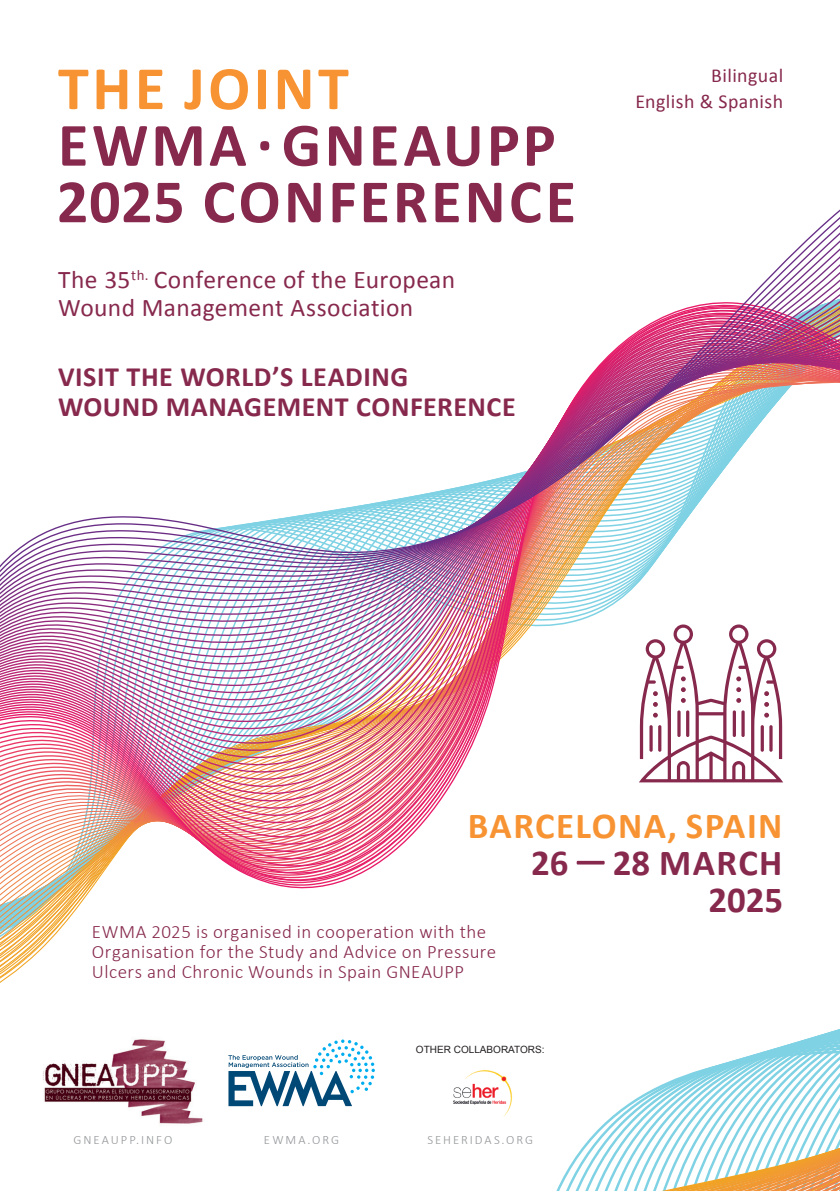
<style>
.page{position:relative;width:840px;height:1191px;background:#fff}
.page>*{position:absolute;margin:0;border:0;box-sizing:border-box;transform-origin:0 0}
.t1{font:700 62.2px/56.6px "Calibri";letter-spacing:.05em;color:#87294d}
.t2{font:700 36.8px "Calibri";letter-spacing:.04em;color:#f79332}
.t3{font:700 36.8px/36.8px "Calibri";color:#87294d;text-align:right}
.t4{font:700 28px/30px "Calibri";letter-spacing:.02em;color:#87294d}
.t5{font:25.4px/28.2px "Calibri";letter-spacing:.015em;color:#87294d}
.t6{font:19.8px/25.4px "Calibri";letter-spacing:.02em;color:#87294d;text-align:right}
.t7{font:300 19px/20px "Calibri";letter-spacing:.025em;color:#87294d}
.t8{font:300 12.8px "Calibri";letter-spacing:.155em;color:#939598}
.t9{font:10px "Arial";color:#231f20}
.s1{color:#f79332}
</style>
<div class="page">
<img style="left:0;top:210px;width:839px;height:773px">
<svg style="left:295px;top:639px;width:544px;height:552px"></svg>
<svg style="left:638px;top:624px;width:144px;height:158px"></svg>
<img style="left:42px;top:1039px;width:161px;height:85px">
<svg style="left:228px;top:1039px;width:146px;height:67px"></svg>
<img style="left:444px;top:1065px;width:72px;height:57px">
<p class="t1" style="left:57px;top:58px;width:520px"><span class="s1">THE JOINT<br></span>EWMA.GNEAUPP<br>2025 CONFERENCE</p>
<p class="t5" style="left:58px;top:265px;width:398px">The 35<sup>th.</sup> Conference of the European<br>Wound Management Association</p>
<p class="t4" style="left:58px;top:361px;width:459px">VISIT THE WORLD’S LEADING<br>WOUND MANAGEMENT CONFERENCE</p>
<p class="t6" style="left:635px;top:62px;width:149px">Bilingual<br>English &amp; Spanish</p>
<p class="t2" style="left:467px;top:799px;width:316px">BARCELONA, SPAIN</p>
<p class="t3" style="left:531px;top:843px;width:253px">26 – 28 MARCH<br>2025</p>
<p class="t7" style="left:92px;top:921px;width:405px">EWMA 2025 is organised in cooperation with the<br>Organisation for the Study and Advice on Pressure<br>Ulcers and Chronic Wounds in Spain GNEAUPP</p>
<p class="t8" style="left:73px;top:1131px;width:100px">GNEAUPP.INFO</p>
<p class="t8" style="left:264px;top:1131px;width:77px">EWMA.ORG</p>
<p class="t9" style="left:416px;top:1043px;width:130px">OTHER COLLABORATORS:</p>
<p class="t8" style="left:427px;top:1131px;width:107px">SEHERIDAS.ORG</p>
</div>
